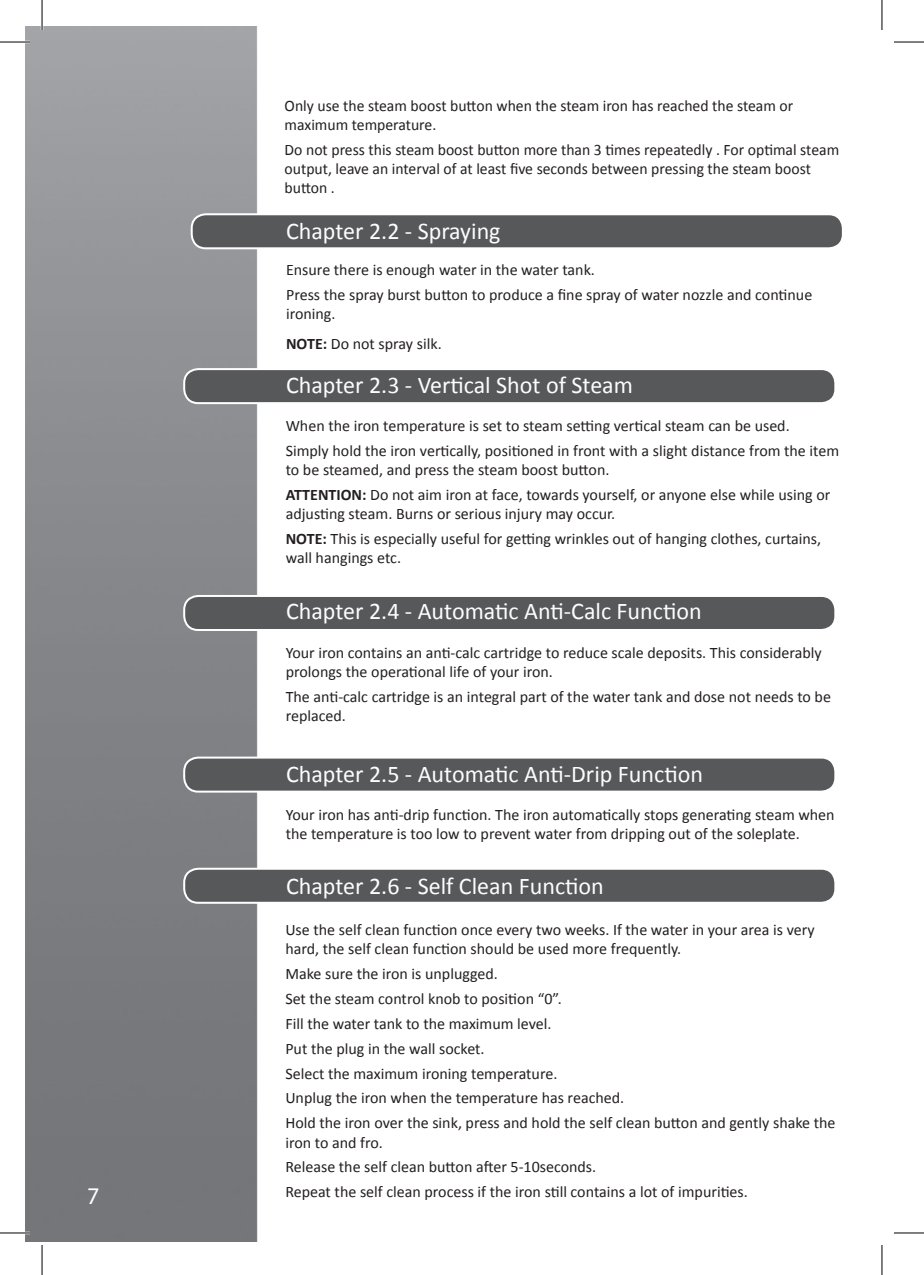
<style>
.page{position:relative;width:924px;height:1275px;background:#fff}
.page>*{position:absolute;margin:0;border:0;box-sizing:border-box;transform-origin:0 0}
.t1{font:24px "Calibri";color:#fdfdfd}
.t2{font:24px "Myriad Pro";color:#fff}
.t3{font:16px/24.8px "Calibri";color:#231f20}
.s1{font-weight:700}
</style>
<div class="page">
<img style="left:25px;top:27px;width:815px;height:1214px">
<div style="left:184px;top:369px;width:651px;height:34px;background:#57585a;border-radius:14px"></div>
<div style="left:183px;top:368px;width:653px;height:36px;border:2px solid #fff;border-radius:14px"></div>
<div style="left:184px;top:596px;width:651px;height:34px;background:#57585a;border-radius:14px"></div>
<div style="left:183px;top:595px;width:653px;height:36px;border:2px solid #fff;border-radius:14px"></div>
<div style="left:184px;top:757px;width:651px;height:34px;background:#57585a;border-radius:14px"></div>
<div style="left:183px;top:756px;width:653px;height:36px;border:2px solid #fff;border-radius:14px"></div>
<div style="left:184px;top:868px;width:651px;height:34px;background:#57585a;border-radius:14px"></div>
<div style="left:183px;top:867px;width:653px;height:36px;border:2px solid #fff;border-radius:14px"></div>
<div style="left:192px;top:214px;width:650px;height:34px;background:#57585a;border-radius:14px"></div>
<div style="left:191px;top:213px;width:652px;height:36px;border:2px solid #fff;border-radius:14px"></div>
<hr style="left:0;top:41px;width:30px;height:2px;background:#fff">
<hr style="left:0;top:1231px;width:30px;height:3px;background:#fff">
<hr style="left:41px;top:0;width:2px;height:30px;background:#fff">
<hr style="left:0;top:42px;width:30px;height:1px;background:#000">
<hr style="left:893px;top:42px;width:30px;height:1px;background:#000">
<hr style="left:0;top:1232px;width:30px;height:1px;background:#000">
<hr style="left:893px;top:1232px;width:30px;height:1px;background:#000">
<hr style="left:42px;top:0;width:1px;height:30px;background:#000">
<hr style="left:42px;top:1245px;width:1px;height:30px;background:#000">
<hr style="left:881px;top:0;width:1px;height:30px;background:#000">
<hr style="left:881px;top:1245px;width:1px;height:30px;background:#000">
<h1 class="t2" style="left:87px;top:1180px;width:14px">7</h1>
<p class="t3" style="left:284px;top:96px;width:510px;line-height:19.2px">Only use the steam boost button when the steam iron has reached the steam or maximum temperature.</p>
<p class="t3" style="left:284px;top:140px;width:556px;line-height:19.2px">Do not press this steam boost button more than 3 times repeatedly . For optimal steam output, leave an interval of at least five seconds between pressing the steam boost button .</p>
<h1 class="t1" style="left:286px;top:216px;width:216px">Chapter 2.2 - Spraying</h1>
<p class="t3" style="left:286px;top:257px;width:527px">Ensure there is enough water in the water tank.<br>Press the spray burst button to produce a fine spray of water nozzle and continue</p>
<p class="t3" style="left:286px;top:299px;width:157px;line-height:29.6px">ironing.<br><span class="s1">NOTE:</span> Do not spray silk.</p>
<h1 class="t1" style="left:286px;top:370px;width:348px">Chapter 2.3 - Vertical Shot of Steam</h1>
<p class="t3" style="left:285px;top:413px;width:554px">When the iron temperature is set to steam setting vertical steam can be used.<br>Simply hold the iron vertically, positioned in front with a slight distance from the item</p>
<p class="t3" style="left:285px;top:457px;width:546px">to be steamed, and press the steam boost button.<br><span class="s1">ATTENTION:</span> Do not aim iron at face, towards yourself, or anyone else while using or</p>
<p class="t3" style="left:285px;top:501px;width:536px">adjusting steam. Burns or serious injury may occur.<br><span class="s1">NOTE:</span> This is especially useful for getting wrinkles out of hanging clothes, curtains,</p>
<p class="t3" style="left:285px;top:546px;width:117px">wall hangings etc.</p>
<h1 class="t1" style="left:286px;top:595px;width:417px">Chapter 2.4 - Automatic Anti-Calc Function</h1>
<p class="t3" style="left:285px;top:643px;width:537px;line-height:19.2px">Your iron contains an anti-calc cartridge to reduce scale deposits. This considerably prolongs the operational life of your iron.</p>
<p class="t3" style="left:285px;top:687px;width:546px;line-height:19.2px">The anti-calc cartridge is an integral part of the water tank and dose not needs to be replaced.</p>
<h1 class="t1" style="left:286px;top:758px;width:418px">Chapter 2.5 - Automatic Anti-Drip Function</h1>
<p class="t3" style="left:285px;top:804px;width:550px;line-height:19.2px">Your iron has anti-drip function. The iron automatically stops generating steam when the temperature is too low to prevent water from dripping out of the soleplate.</p>
<h1 class="t1" style="left:286px;top:870px;width:319px">Chapter 2.6 - Self Clean Function</h1>
<p class="t3" style="left:285px;top:920px;width:530px;line-height:19.2px">Use the self clean function once every two weeks. If the water in your area is very hard, the self clean function should be used more frequently.</p>
<p class="t3" style="left:285px;top:961px;width:551px">Make sure the iron is unplugged.<br>Set the steam control knob to position “0”.<br>Fill the water tank to the maximum level.<br>Put the plug in the wall socket.<br>Select the maximum ironing temperature.<br>Unplug the iron when the temperature has reached.<br>Hold the iron over the sink, press and hold the self clean button and gently shake the</p>
<p class="t3" style="left:285px;top:1129px;width:464px">iron to and fro.<br>Release the self clean button after 5-10seconds.<br>Repeat the self clean process if the iron still contains a lot of impurities.</p>
</div>
